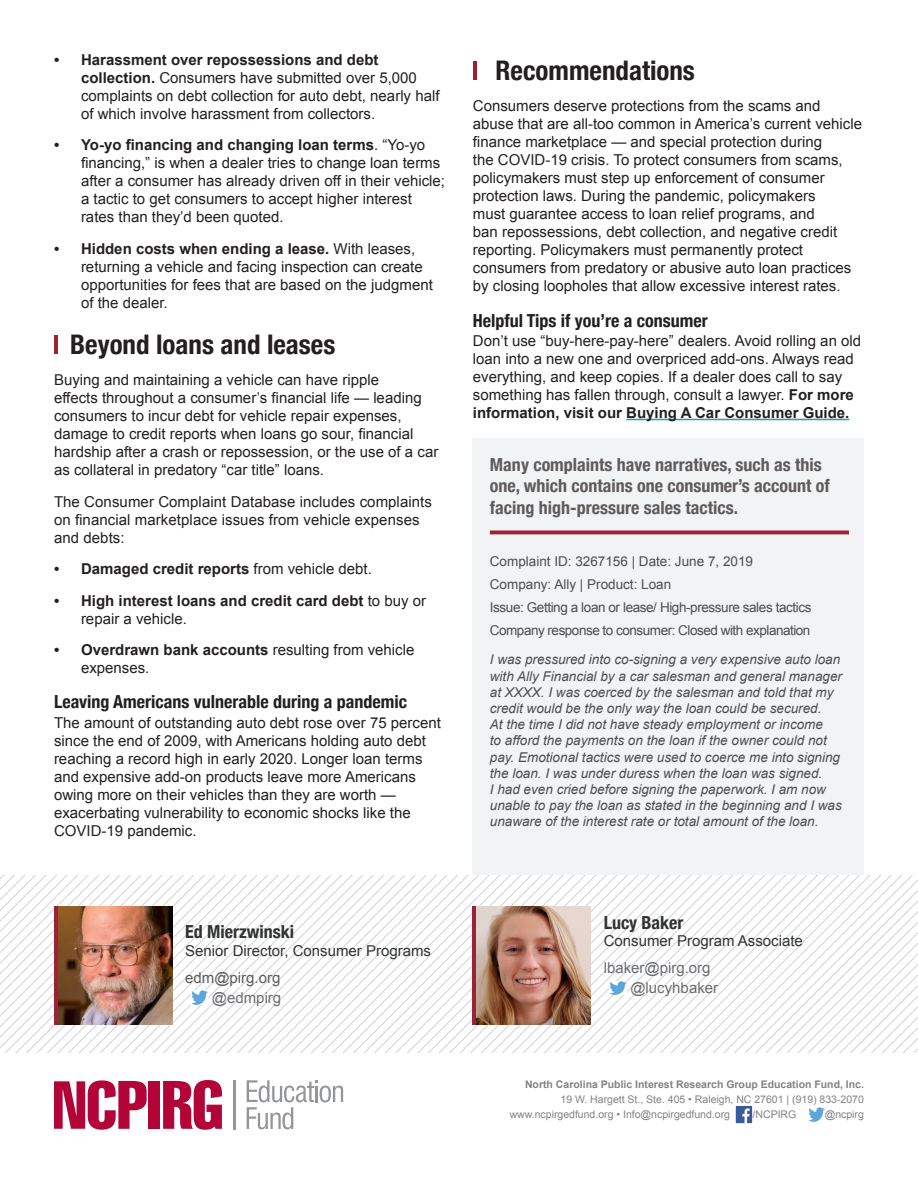
<style>
.page{position:relative;width:918px;height:1188px;background:#fff}
.page>*{position:absolute;margin:0;border:0;box-sizing:border-box;transform-origin:0 0}
.Headline{font:700 condensed 27px "Helvetica Neue";color:#231f20}
.Subhead{font:700 condensed 18px/21.6px "Helvetica Neue";color:#5e5b5a}
.Subhead-2{font:700 condensed 18px "Helvetica Neue";color:#231f20}
.t1{font:700 condensed 18px "Helvetica Neue";color:#313232}
.Body_Text{font:15px/18px "Arial";color:#231f20}
.t2{font:700 15px/18px "Arial";color:#231f20}
.t3{font:15px "Arial";color:#313232}
.t4{font:15px "Arial";color:#6c6d70}
.t5{font:15px "Arial";color:#5e5b5a}
.t6{font:italic 13.5px/16.2px "Arial";color:#4b4c4d}
.t7{font:13.5px "Arial";letter-spacing:-.03em;color:#4b4c4d}
.t8{font:13.5px "Arial";color:#4b4c4d}
.t9{font:10.5px "Arial";color:#808285}
.t10{font:700 10.5px "Arial";color:#808285}
.s1{font-weight:700}
.s2{font-weight:400}
</style>
<div class="page">
<img style="left:735px;top:1106px;width:17px;height:17px">
<img style="left:808px;top:1108px;width:17px;height:13px">
<div style="left:473px;top:438px;width:391px;height:473px;background:#f2f3f4"></div>
<hr style="left:54px;top:335px;width:4px;height:19px;background:#9d2235">
<div style="left:149px;top:1081px;width:11px;height:48px;background:#b30437"></div>
<svg style="left:163px;top:1080px;width:59px;height:50px"></svg>
<svg style="left:54px;top:1080px;width:93px;height:50px"></svg>
<hr style="left:233px;top:1080px;width:3px;height:49px;background:#939598">
<svg style="left:247px;top:1080px;width:96px;height:49px"></svg>
<svg style="left:490px;top:530px;width:359px;height:4px"></svg>
<hr style="left:626px;top:419px;width:223px;height:1px;background:#309bbd">
<hr style="left:473px;top:61px;width:4px;height:19px;background:#9d2235">
<svg style="left:0;top:876px;width:18px;height:177px"></svg>
<svg style="left:18px;top:876px;width:22px;height:177px"></svg>
<svg style="left:40px;top:876px;width:21px;height:177px"></svg>
<svg style="left:61px;top:876px;width:21px;height:177px"></svg>
<svg style="left:82px;top:876px;width:21px;height:177px"></svg>
<svg style="left:103px;top:876px;width:21px;height:177px"></svg>
<svg style="left:124px;top:876px;width:21px;height:177px"></svg>
<svg style="left:145px;top:876px;width:21px;height:177px"></svg>
<svg style="left:166px;top:876px;width:21px;height:177px"></svg>
<svg style="left:187px;top:876px;width:21px;height:177px"></svg>
<svg style="left:208px;top:876px;width:21px;height:177px"></svg>
<svg style="left:229px;top:876px;width:22px;height:177px"></svg>
<svg style="left:251px;top:876px;width:21px;height:177px"></svg>
<svg style="left:272px;top:876px;width:21px;height:177px"></svg>
<svg style="left:293px;top:876px;width:21px;height:177px"></svg>
<svg style="left:314px;top:876px;width:21px;height:177px"></svg>
<svg style="left:335px;top:876px;width:11px;height:177px"></svg>
<svg style="left:346px;top:876px;width:10px;height:177px"></svg>
<svg style="left:356px;top:876px;width:12px;height:177px"></svg>
<svg style="left:368px;top:876px;width:10px;height:177px"></svg>
<svg style="left:378px;top:876px;width:21px;height:177px"></svg>
<svg style="left:399px;top:876px;width:21px;height:177px"></svg>
<svg style="left:420px;top:876px;width:22px;height:177px"></svg>
<svg style="left:442px;top:876px;width:21px;height:177px"></svg>
<svg style="left:463px;top:876px;width:21px;height:177px"></svg>
<svg style="left:484px;top:876px;width:21px;height:177px"></svg>
<svg style="left:505px;top:876px;width:21px;height:177px"></svg>
<svg style="left:526px;top:876px;width:21px;height:177px"></svg>
<svg style="left:547px;top:876px;width:21px;height:177px"></svg>
<svg style="left:568px;top:876px;width:21px;height:177px"></svg>
<svg style="left:589px;top:876px;width:21px;height:177px"></svg>
<svg style="left:610px;top:876px;width:21px;height:177px"></svg>
<svg style="left:631px;top:876px;width:22px;height:177px"></svg>
<svg style="left:653px;top:876px;width:21px;height:177px"></svg>
<svg style="left:674px;top:876px;width:244px;height:177px"></svg>
<img style="left:191px;top:991px;width:17px;height:13px">
<img style="left:58px;top:906px;width:114px;height:118px">
<img style="left:476px;top:906px;width:115px;height:118px">
<img style="left:610px;top:981px;width:16px;height:13px">
<hr style="left:54px;top:906px;width:4px;height:118px;background:#9d2235">
<hr style="left:472px;top:906px;width:4px;height:118px;background:#9d2235">
<p class="Body_Text" style="left:81px;top:51px;width:360px;text-indent:-27px"><span class="s1">• Harassment over repossessions and debt collection.</span> Consumers have submitted over 5,000 complaints on debt collection for auto debt, nearly half of which involve harassment from collectors.</p>
<p class="Body_Text" style="left:81px;top:136px;width:366px;text-indent:-27px"><span class="s1">• Yo-yo financing and changing loan terms</span>. “Yo-yo financing,” is when a dealer tries to change loan terms after a consumer has already driven off in their vehicle; a tactic to get consumers to accept higher interest rates than they’d been quoted.</p>
<p class="Body_Text" style="left:81px;top:240px;width:353px;text-indent:-27px"><span class="s1">• Hidden costs when ending a lease.</span> With leases, returning a vehicle and facing inspection can create opportunities for fees that are based on the judgment of the dealer.</p>
<p class="Headline" style="left:70px;top:322px;width:267px">Beyond loans and leases</p>
<p class="Body_Text" style="left:54px;top:371px;width:386px">Buying and maintaining a vehicle can have ripple<br>effects throughout a consumer’s financial life — leading consumers to incur debt for vehicle repair expenses, damage to credit reports when loans go sour, financial hardship after a crash or repossession, or the use of a car as collateral in predatory “car title” loans.</p>
<p class="Body_Text" style="left:54px;top:493px;width:380px">The Consumer Complaint Database includes complaints on financial marketplace issues from vehicle expenses and debts:</p>
<p class="t2" style="left:54px;top:561px;width:319px">• Damaged credit reports <span class="s2">from vehicle debt.</span></p>
<p class="t2" style="left:81px;top:592px;width:347px;text-indent:-27px">• High interest loans and credit card debt <span class="s2">to buy or repair a vehicle.</span></p>
<p class="Body_Text" style="left:81px;top:641px;width:335px;text-indent:-27px"><span class="s1">• Overdrawn bank accounts</span> resulting from vehicle expenses.</p>
<p class="Subhead-2" style="left:54px;top:687px;width:355px">Leaving Americans vulnerable during a pandemic</p>
<p class="Body_Text" style="left:54px;top:714px;width:388px">The amount of outstanding auto debt rose over 75 percent since the end of 2009, with Americans holding auto debt reaching a record high in early 2020. Longer loan terms and expensive add-on products leave more Americans owing more on their vehicles than they are worth — exacerbating vulnerability to economic shocks like the COVID-19 pandemic.</p>
<p class="Headline" style="left:496px;top:48px;width:201px">Recommendations</p>
<p class="Body_Text" style="left:473px;top:97px;width:391px">Consumers deserve protections from the scams and abuse that are all-too common in America’s current vehicle finance marketplace — and special protection during<br>the COVID-19 crisis. To protect consumers from scams, policymakers must step up enforcement of consumer protection laws. During the pandemic, policymakers<br>must guarantee access to loan relief programs, and<br>ban repossessions, debt collection, and negative credit reporting. Policymakers must permanently protect consumers from predatory or abusive auto loan practices by closing loopholes that allow excessive interest rates.</p>
<p class="Subhead-2" style="left:473px;top:305px;width:236px">Helpful Tips if you’re a consumer</p>
<p class="Body_Text" style="left:473px;top:332px;width:390px">Don’t use “buy-here-pay-here” dealers. Avoid rolling an old loan into a new one and overpriced add-ons. Always read everything, and keep copies. If a dealer does call to say something has fallen through, consult a lawyer. <span class="s1">For more information, visit our Buying A Car Consumer Guide.</span></p>
<p class="Subhead" style="left:490px;top:452px;width:342px">Many complaints have narratives, such as this one, which contains one consumer’s account of facing high-pressure sales tactics.</p>
<p class="t8" style="left:490px;top:552px;width:265px">Complaint ID: 3267156 | Date: June 7, 2019</p>
<p class="t8" style="left:490px;top:575px;width:183px">Company: Ally | Product: Loan</p>
<p class="t7" style="left:490px;top:598px;width:323px">Issue: Getting a loan or lease/ High-pressure sales tactics</p>
<p class="t7" style="left:490px;top:621px;width:322px">Company response to consumer: Closed with explanation</p>
<p class="t6" style="left:490px;top:652px;width:354px">I was pressured into co-signing a very expensive auto loan with Ally Financial by a car salesman and general manager at XXXX. I was coerced by the salesman and told that my credit would be the only way the loan could be secured.<br>At the time I did not have steady employment or income<br>to afford the payments on the loan if the owner could not pay. Emotional tactics were used to coerce me into signing the loan. I was under duress when the loan was signed.<br>I had even cried before signing the paperwork. I am now unable to pay the loan as stated in the beginning and I was unaware of the interest rate or total amount of the loan.</p>
<p class="t1" style="left:185px;top:917px;width:110px">Ed Mierzwinski</p>
<p class="t3" style="left:185px;top:941px;width:247px">Senior Director, Consumer Programs</p>
<p class="t5" style="left:185px;top:968px;width:97px">edm@pirg.org</p>
<p class="t4" style="left:212px;top:988px;width:71px">@edmpirg</p>
<p class="t1" style="left:604px;top:907px;width:81px">Lucy Baker</p>
<p class="t3" style="left:604px;top:931px;width:201px">Consumer Program Associate</p>
<p class="t4" style="left:604px;top:958px;width:108px">lbaker@pirg.org</p>
<p class="t4" style="left:630px;top:978px;width:89px">@lucyhbaker</p>
<p class="t10" style="left:525px;top:1077px;width:340px">North Carolina Public Interest Research Group Education Fund, Inc.</p>
<p class="t9" style="left:561px;top:1092px;width:305px">19 W. Hargett St., Ste. 405 • Raleigh, NC 27601 | (919) 833-2070</p>
<p class="t9" style="left:510px;top:1107px;width:222px">www.ncpirgedfund.org • Info@ncpirgedfund.org</p>
<p class="t9" style="left:753px;top:1107px;width:45px">/NCPIRG</p>
<p class="t9" style="left:825px;top:1107px;width:41px">@ncpirg</p>
</div>
